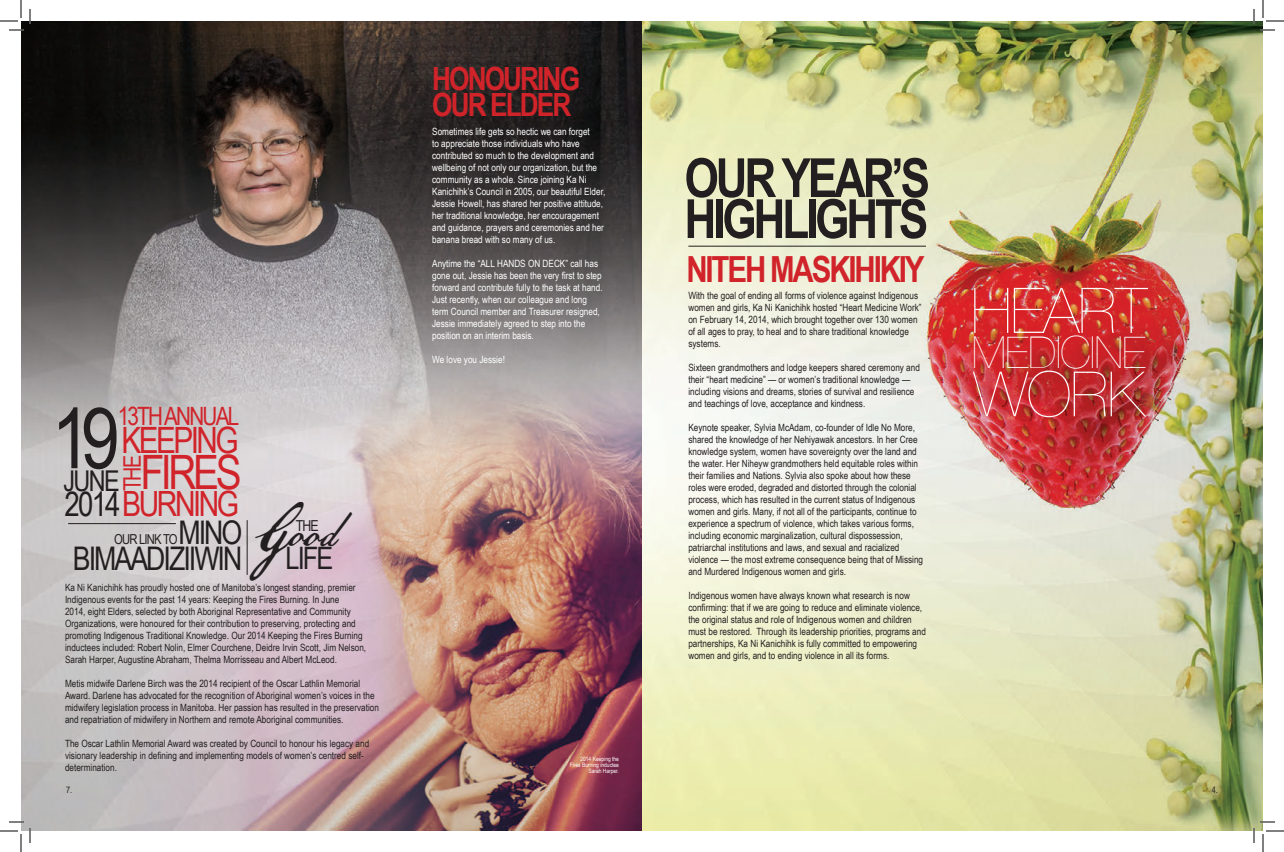
<style>
.page{position:relative;width:1284px;height:852px;background:#fff}
.page>*{position:absolute;margin:0;border:0;box-sizing:border-box;transform-origin:0 0}
.t1{font:84.8px "Arial Narrow";color:#231f20}
.t2{font:200 63.1px "Helvetica Neue";letter-spacing:-.02em;color:#fff}
.t3{font:200 62.5px "Helvetica Neue";color:#fff}
.t4{font:700 54px/41px "Arial Narrow";letter-spacing:-.06em;color:#231f20}
.t5{font:47.4px "Arial Narrow";letter-spacing:-.07em;color:#d1232a}
.t6{font:200 44.1px "Helvetica Neue";letter-spacing:-.02em;color:#fff}
.t7{font:36.3px "Arial Narrow";letter-spacing:-.07em;color:#d1232a}
.t8{font:700 36px "Arial Narrow";letter-spacing:-.06em;color:#d1232a}
.t9{font:34.8px "Arial Narrow";letter-spacing:-.07em;color:#d1232a}
.t10{font:32.6px/25.8px "Arial Narrow";letter-spacing:-.06em;color:#231f20;text-align:right}
.t11{font:700 32px/26px "Arial Narrow";letter-spacing:-.06em;color:#d1232a}
.t12{font:30.9px "Arial Narrow";color:#231f20}
.t13{font:28.6px "Arial Narrow";color:#231f20}
.t14{font:26.8px "US Declaration";color:#231f20}
.t15{font:25.2px "Arial Narrow";letter-spacing:-.07em;color:#d1232a}
.t16{font:24.2px "Arial Narrow";color:#d1232a}
.t17{font:15.1px "Arial Narrow";color:#231f20}
.t18{font:13.7px "Arial Narrow";letter-spacing:-.06em;color:#231f20}
.t19{font:10px/12px "Arial Narrow";color:#231f20}
.t20{font:10px/12px "Arial Narrow";color:#fff}
.t21{font:9px "Arial Narrow";color:#231f20}
.t22{font:6px/6px "Arial Narrow";color:#fff;text-align:right}
.s1{font-size:33.6px;color:#231f20}
.s2{font-size:39.4px}
</style>
<div class="page">
<img style="left:21px;top:21px;width:1242px;height:810px">
<hr style="left:688px;top:246px;width:238px;height:1px;background:#231f20">
<hr style="left:247px;top:520px;width:1px;height:55px;background:#231f20">
<hr style="left:68px;top:523px;width:108px;height:1px;background:#231f20">
<svg style="left:0;top:0;width:31px;height:31px"></svg>
<svg style="left:0;top:821px;width:31px;height:31px"></svg>
<svg style="left:1253px;top:0;width:31px;height:31px"></svg>
<svg style="left:1253px;top:821px;width:31px;height:31px"></svg>
<h3 class="t15" style="left:118px;top:397px;width:123px">13TH ANNUAL</h3>
<h1 class="t1" style="left:52px;top:376px;width:69px">19</h1>
<h3 class="t7" style="left:121px;top:414px;width:119px">KEEPING</h3>
<h3 class="t5" style="left:140px;top:438px;width:103px">FIRES</h3>
<h3 class="t16" style="left:114px;top:491px;width:38px;rotate:-90deg">THE</h3>
<h3 class="t9" style="left:64px;top:479px;width:176px"><span class="s1">2014</span>BURNING</h3>
<h3 class="t13" style="left:64px;top:460px;width:58px">JUNE</h3>
<h3 class="t10" style="left:73px;top:518px;width:171px">MINO<br>BIMAADIZIIWIN</h3>
<h3 class="t18" style="left:114px;top:529px;width:65px">OUR LINK TO</h3>
<h3 class="t14" style="left:259px;top:521px;width:96px"><span class="s2">G</span>ood</h3>
<h3 class="t17" style="left:296px;top:515px;width:25px">THE</h3>
<h3 class="t12" style="left:286px;top:536px;width:49px">LIFE</h3>
<p class="t19" style="left:65px;top:581px;width:303px">Ka Ni Kanichihk has proudly hosted one of Manitoba’s longest standing, premier Indigenous events for the past 14 years: Keeping the Fires Burning. In June<br>2014, eight Elders, selected by both Aboriginal Representative and Community Organizations, were honoured for their contribution to preserving, protecting and promoting Indigenous Traditional Knowledge. Our 2014 Keeping the Fires Burning inductees included: Robert Nolin, Elmer Courchene, Deidre Irvin Scott, Jim Nelson, Sarah Harper, Augustine Abraham, Thelma Morrisseau and Albert McLeod.</p>
<p class="t19" style="left:65px;top:677px;width:316px">Metis midwife Darlene Birch was the 2014 recipient of the Oscar Lathlin Memorial Award. Darlene has advocated for the recognition of Aboriginal women’s voices in the midwifery legislation process in Manitoba. Her passion has resulted in the preservation and repatriation of midwifery in Northern and remote Aboriginal communities.</p>
<p class="t19" style="left:65px;top:737px;width:306px">The Oscar Lathlin Memorial Award was created by Council to honour his legacy and visionary leadership in defining and implementing models of women’s centred self&shy;determination.</p>
<h3 class="t11" style="left:432px;top:64px;width:149px">HONOURING<br>OUR ELDER</h3>
<p class="t20" style="left:432px;top:125px;width:175px">Sometimes life gets so hectic we can forget<br>to appreciate those individuals who have contributed so much to the development and wellbeing of not only our organization, but the community as a whole. Since joining Ka Ni Kanichihk’s Council in 2005, our beautiful Elder, Jessie Howell, has shared her positive attitude, her traditional knowledge, her encouragement and guidance, prayers and ceremonies and her banana bread with so many of us.</p>
<p class="t20" style="left:432px;top:257px;width:172px">Anytime the “ALL HANDS ON DECK” call has gone out, Jessie has been the very first to step forward and contribute fully to the task at hand.<br>Just recently, when our colleague and long term Council member and Treasurer resigned, Jessie immediately agreed to step into the position on an interim basis.</p>
<p class="t20" style="left:432px;top:353px;width:74px">We love you Jessie!</p>
<p class="t22" style="left:570px;top:756px;width:51px">2014 Keeping the<br>Fires Burning inductee<br>Sarah Harper.</p>
<h3 class="t4" style="left:684px;top:155px;width:247px">OUR YEAR’S<br>HIGHLIGHTS</h3>
<h3 class="t8" style="left:686px;top:242px;width:240px">NITEH MASKIHIKIY</h3>
<p class="t19" style="left:688px;top:289px;width:235px">With the goal of ending all forms of violence against Indigenous women and girls, Ka Ni Kanichihk hosted “Heart Medicine Work” on February 14, 2014, which brought together over 130 women of all ages to pray, to heal and to share traditional knowledge systems.</p>
<p class="t19" style="left:688px;top:361px;width:233px">Sixteen grandmothers and lodge keepers shared ceremony and their “heart medicine” — or women’s traditional knowledge — including visions and dreams, stories of survival and resilience and teachings of love, acceptance and kindness.</p>
<p class="t19" style="left:688px;top:421px;width:236px">Keynote speaker, Sylvia McAdam, co-founder of Idle No More, shared the knowledge of her Nehiyawak ancestors. In her Cree knowledge system, women have sovereignty over the land and the water. Her Niheyw grandmothers held equitable roles within their families and Nations. Sylvia also spoke about how these roles were eroded, degraded and distorted through the colonial process, which has resulted in the current status of Indigenous women and girls. Many, if not all of the participants, continue to experience a spectrum of violence, which takes various forms, including economic marginalization, cultural dispossession, patriarchal institutions and laws, and sexual and racialized violence — the most extreme consequence being that of Missing and Murdered Indigenous women and girls.</p>
<p class="t19" style="left:688px;top:589px;width:239px">Indigenous women have always known what research is now confirming: that if we are going to reduce and eliminate violence, the original status and role of Indigenous women and children must be restored. Through its leadership priorities, programs and partnerships, Ka Ni Kanichihk is fully committed to empowering women and girls, and to ending violence in all its forms.</p>
<h2 class="t2" style="left:971px;top:274px;width:178px">HEART</h2>
<h3 class="t6" style="left:972px;top:327px;width:176px">MEDICINE</h3>
<h3 class="t3" style="left:973px;top:358px;width:172px">WORK</h3>
<p class="t21" style="left:66px;top:783px;width:8px">7.</p>
<p class="t21" style="left:1212px;top:783px;width:8px">4.</p>
</div>
